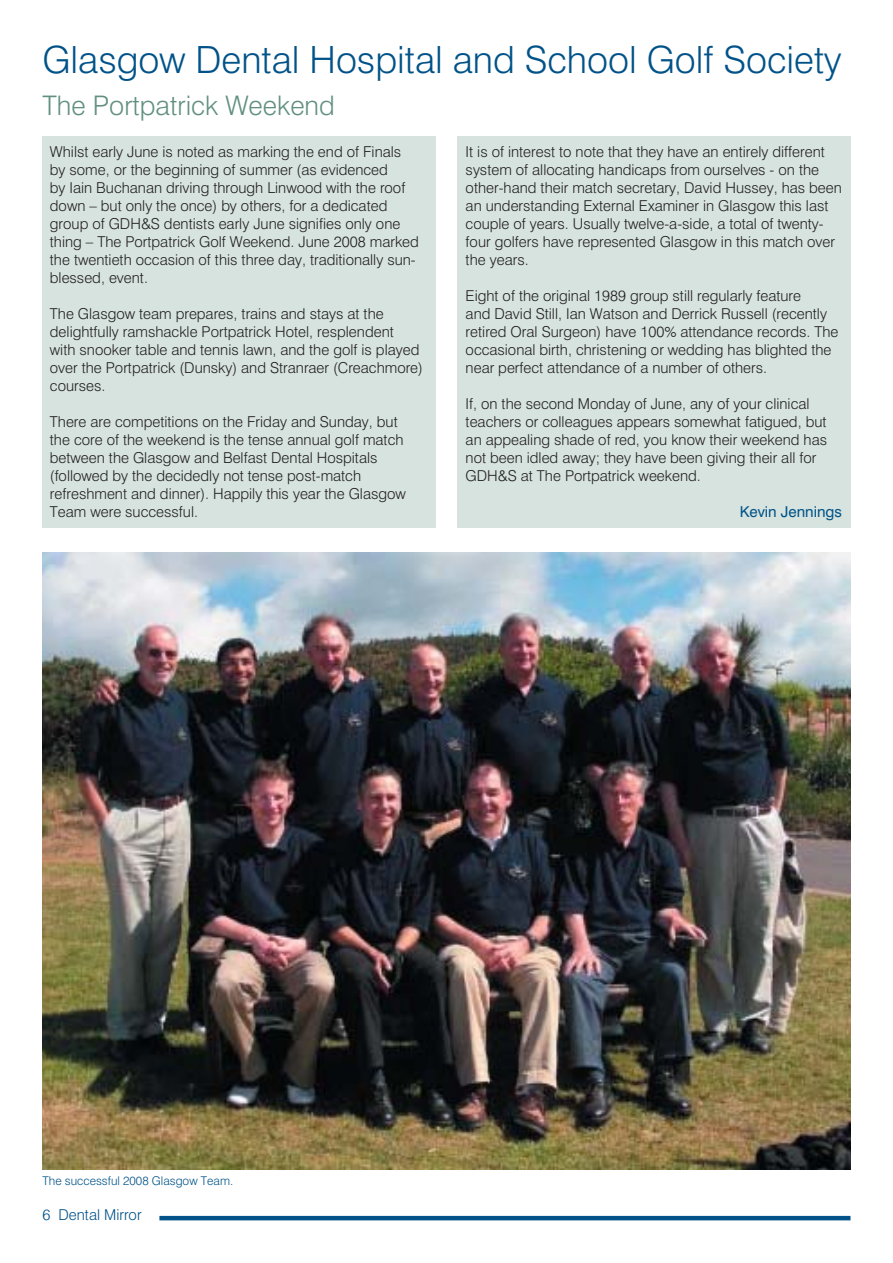
<style>
.page{position:relative;width:893px;height:1263px;background:#fff}
.page>*{position:absolute;margin:0;border:0;box-sizing:border-box;transform-origin:0 0}
.t1{font:300 37.5px "Swiss 721 BT";color:#005288}
.t2{font:300 27px "Swiss 721 BT";color:#619080}
.t3{font:300 15px/18px "Swiss 721 BT";color:#231f20}
.t4{font:300 15px "Swiss 721 BT";color:#005288}
.t5{font:15px "Swiss 721 BT";color:#005288}
.t6{font:300 12px "Swiss 721 BT";color:#005288}
</style>
<div class="page">
<div style="left:457px;top:136px;width:393px;height:391px;background:#d6e3de"></div>
<div style="left:42px;top:136px;width:394px;height:391px;background:#d6e3de"></div>
<hr style="left:159px;top:1216px;width:691px;height:4px;background:#005288">
<img style="left:42px;top:553px;width:808px;height:616px">
<h1 class="t1" style="left:42px;top:43px;width:801px">Glasgow Dental Hospital and School Golf Society</h1>
<h2 class="t2" style="left:42px;top:94px;width:294px">The Portpatrick Weekend</h2>
<p class="t3" style="left:50px;top:143px;width:370px">Whilst early June is noted as marking the end of Finals by some, or the beginning of summer (as evidenced<br>by Iain Buchanan driving through Linwood with the roof down – but only the once) by others, for a dedicated group of GDH&amp;S dentists early June signifies only one thing – The Portpatrick Golf Weekend. June 2008 marked the twentieth occasion of this three day, traditionally sun&shy;blessed, event.</p>
<p class="t3" style="left:50px;top:305px;width:375px">The Glasgow team prepares, trains and stays at the delightfully ramshackle Portpatrick Hotel, resplendent with snooker table and tennis lawn, and the golf is played over the Portpatrick (Dunsky) and Stranraer (Creachmore) courses.</p>
<p class="t3" style="left:50px;top:413px;width:357px">There are competitions on the Friday and Sunday, but the core of the weekend is the tense annual golf match between the Glasgow and Belfast Dental Hospitals (followed by the decidedly not tense post-match refreshment and dinner). Happily this year the Glasgow Team were successful.</p>
<p class="t3" style="left:466px;top:143px;width:378px">It is of interest to note that they have an entirely different system of allocating handicaps from ourselves - on the other-hand their match secretary, David Hussey, has been an understanding External Examiner in Glasgow this last couple of years. Usually twelve-a-side, a total of twenty&shy;four golfers have represented Glasgow in this match over the years.</p>
<p class="t3" style="left:466px;top:287px;width:374px">Eight of the original 1989 group still regularly feature<br>and David Still, Ian Watson and Derrick Russell (recently retired Oral Surgeon) have 100% attendance records. The occasional birth, christening or wedding has blighted the near perfect attendance of a number of others.</p>
<p class="t3" style="left:466px;top:395px;width:363px">If, on the second Monday of June, any of your clinical teachers or colleagues appears somewhat fatigued, but an appealing shade of red, you know their weekend has not been idled away; they have been giving their all for GDH&amp;S at The Portpatrick weekend.</p>
<p class="t5" style="left:740px;top:505px;width:104px">Kevin Jennings</p>
<p class="t6" style="left:42px;top:1176px;width:192px">The successful 2008 Glasgow Team.</p>
<p class="t4" style="left:42px;top:1209px;width:101px">6 Dental Mirror</p>
</div>
